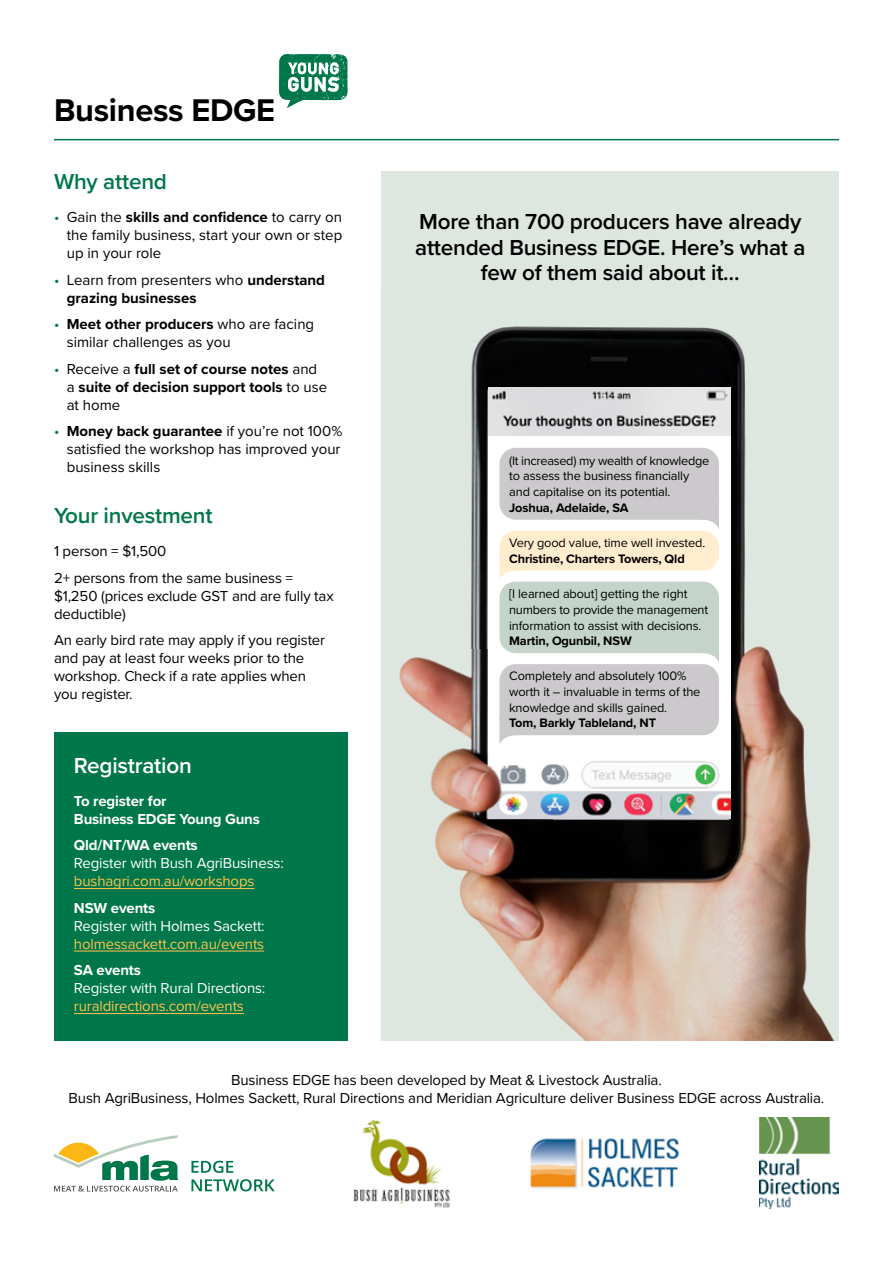
<style>
.page{position:relative;width:893px;height:1263px;background:#fff}
.page>*{position:absolute;margin:0;border:0;box-sizing:border-box;transform-origin:0 0}
.t1{font:700 32.55px "Proxima Nova";letter-spacing:-.01em;color:#000}
.t2{font:600 22.5px/25.5px "Proxima Nova";letter-spacing:-.01em;color:#000;text-align:center}
.t3{font:600 22.5px "Proxima Nova";letter-spacing:-.01em;color:#00774a}
.t4{font:600 22.5px "Proxima Nova";letter-spacing:-.01em;color:#fff}
.t5{font:15px/18px "Proxima Nova";letter-spacing:-.01em;color:#000}
.t6{font:700 15px/18px "Proxima Nova";color:#000}
.t7{font:15px "Proxima Nova";letter-spacing:-.01em;color:#fff}
.t8{font:15px "Proxima Nova";letter-spacing:-.01em;color:#fec34e}
.t9{font:700 15px/18px "Proxima Nova";letter-spacing:-.01em;color:#fff}
.t10{font:12.75px/15.8px "Proxima Nova";letter-spacing:-.01em;color:#000}
.t11{font:700 12.75px "Proxima Nova";letter-spacing:-.01em;color:#000}
.s1{color:#00774a}
.s2{font-weight:700}
.s3{font-weight:400;color:#00774a}
.s4{font-weight:400}
</style>
<div class="page">
<svg style="left:279px;top:54px;width:69px;height:54px"></svg>
<div style="left:54px;top:732px;width:294px;height:308px;background:#00774a"></div>
<hr style="left:74px;top:888px;width:180px;height:1px;background:#fec34e">
<hr style="left:74px;top:951px;width:190px;height:1px;background:#fec34e">
<hr style="left:74px;top:1013px;width:170px;height:1px;background:#fec34e">
<hr style="left:54px;top:139px;width:785px;height:1px;background:#00774a">
<div style="left:382px;top:171px;width:457px;height:869px;background:#dee6e0"></div>
<img style="left:381px;top:286px;width:453px;height:754px">
<div style="left:488px;top:430px;width:242px;height:332px;background:#fff"></div>
<img style="left:550px;top:761px;width:180px;height:58px">
<img style="left:381px;top:652px;width:169px;height:198px">
<div style="left:499px;top:582px;width:220px;height:71px;background:#c4d4ca;border-radius:16px"></div>
<svg style="left:700px;top:641px;width:19px;height:21px"></svg>
<div style="left:499px;top:664px;width:220px;height:71px;background:#cbc9cb;border-radius:16px"></div>
<svg style="left:499px;top:715px;width:33px;height:30px"></svg>
<div style="left:499px;top:448px;width:220px;height:72px;background:#cbc9cb;border-radius:16px"></div>
<svg style="left:687px;top:508px;width:32px;height:21px"></svg>
<div style="left:499px;top:531px;width:220px;height:40px;background:#ffedce;border-radius:16px"></div>
<svg style="left:499px;top:550px;width:33px;height:30px"></svg>
<svg style="left:488px;top:388px;width:242px;height:48px;fill:#dcdcdf"></svg>
<svg style="left:191px;top:1161px;width:42px;height:12px"></svg>
<svg style="left:191px;top:1179px;width:84px;height:12px"></svg>
<svg style="left:54px;top:1135px;width:124px;height:56px"></svg>
<img style="left:353px;top:1119px;width:97px;height:89px">
<img style="left:530px;top:1138px;width:149px;height:51px">
<img style="left:759px;top:1118px;width:80px;height:91px">
<h1 class="t1" style="left:54px;top:86px;width:223px">Business EDGE</h1>
<h2 class="t3" style="left:54px;top:165px;width:114px">Why attend</h2>
<p class="t5" style="left:67px;top:208px;width:277px;text-align:justify;text-indent:-13px"><span class="s1">•</span> Gain the <span class="s2">skills and confidence</span> to carry on the family business, start your own or step up in your role</p>
<p class="t6" style="left:67px;top:270px;width:260px;text-indent:-13px"><span class="s3">•</span> <span class="s4">Learn from presenters who</span> understand grazing businesses</p>
<p class="t5" style="left:67px;top:315px;width:249px;text-indent:-13px"><span class="s1">•</span> <span class="s2">Meet other producers</span> who are facing similar challenges as you</p>
<p class="t6" style="left:67px;top:359px;width:262px;text-indent:-13px"><span class="s3">•</span> <span class="s4">Receive a</span> full set of course notes <span class="s4">and a</span> suite of decision support tools <span class="s4">to use at home</span></p>
<p class="t5" style="left:67px;top:422px;width:277px;text-align:justify;text-indent:-13px"><span class="s1">•</span> <span class="s2">Money back guarantee</span> if you’re not 100% satisfied the workshop has improved your business skills</p>
<h2 class="t3" style="left:54px;top:498px;width:160px">Your investment</h2>
<p class="t5" style="left:54px;top:537px;width:241px;line-height:26.5px">1 person = $1,500<br>2+ persons from the same business =</p>
<p class="t5" style="left:54px;top:586px;width:281px">$1,250 (prices exclude GST and are fully tax deductible)</p>
<p class="t5" style="left:54px;top:631px;width:273px">An early bird rate may apply if you register and pay at least four weeks prior to the workshop. Check if a rate applies when you register.</p>
<h2 class="t4" style="left:74px;top:748px;width:119px">Registration</h2>
<p class="t9" style="left:74px;top:791px;width:187px">To register for<br>Business EDGE Young Guns</p>
<p class="t9" style="left:74px;top:836px;width:125px">Qld/NT/WA events</p>
<p class="t7" style="left:74px;top:852px;width:211px">Register with Bush AgriBusiness:</p>
<p class="t8" style="left:74px;top:870px;width:182px">bushagri.com.au/workshops</p>
<p class="t9" style="left:74px;top:898px;width:83px">NSW events</p>
<p class="t7" style="left:74px;top:914px;width:192px">Register with Holmes Sackett:</p>
<p class="t8" style="left:74px;top:932px;width:192px">holmessackett.com.au/events</p>
<p class="t9" style="left:74px;top:961px;width:68px">SA events</p>
<p class="t7" style="left:74px;top:977px;width:193px">Register with Rural Directions:</p>
<p class="t8" style="left:74px;top:995px;width:171px">ruraldirections.com/events</p>
<h2 class="t2" style="left:415px;top:208px;width:392px">More than 700 producers have already attended Business EDGE. Here’s what a few of them said about it…</h2>
<p class="t10" style="left:509px;top:452px;width:202px">(It increased) my wealth of knowledge to assess the business financially and capitalise on its potential.</p>
<p class="t11" style="left:509px;top:498px;width:121px">Joshua, Adelaide, SA</p>
<p class="t10" style="left:509px;top:534px;width:198px">Very good value, time well invested.</p>
<p class="t11" style="left:509px;top:549px;width:177px">Christine, Charters Towers, Qld</p>
<p class="t10" style="left:509px;top:585px;width:200px">[I learned about] getting the right numbers to provide the management information to assist with decisions.</p>
<p class="t11" style="left:509px;top:631px;width:124px">Martin, Ogunbil, NSW</p>
<p class="t10" style="left:509px;top:667px;width:193px">Completely and absolutely 100% worth it – invaluable in terms of the knowledge and skills gained.</p>
<p class="t11" style="left:509px;top:714px;width:148px">Tom, Barkly Tableland, NT</p>
<p class="t5" style="left:69px;top:1070px;width:757px;text-align:center">Business EDGE has been developed by Meat &amp; Livestock Australia.<br>Bush AgriBusiness, Holmes Sackett, Rural Directions and Meridian Agriculture deliver Business EDGE across Australia.</p>
</div>
